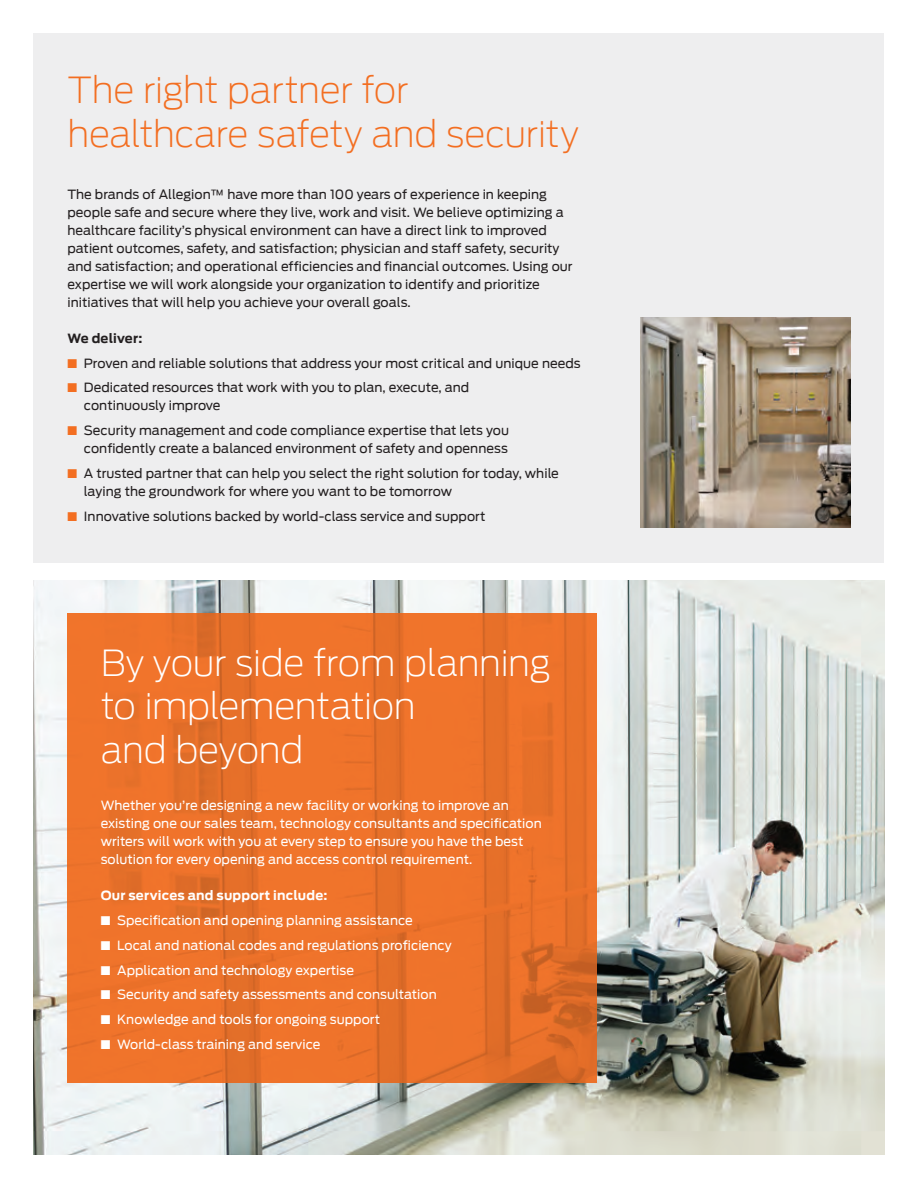
<style>
.page{position:relative;width:918px;height:1188px;background:#fff}
.page>*{position:absolute;margin:0;border:0;box-sizing:border-box;transform-origin:0 0}
.t1{font:200 36px/43.5px "Antenna";letter-spacing:-.01em;color:#fff}
.t2{font:200 36px/43.5px "Antenna";letter-spacing:-.01em;color:#f36e21}
.t3{font:12.75px/18px "Antenna";letter-spacing:.005em;color:#231f20}
.t4{font:12.75px/18px "Antenna";letter-spacing:.005em;color:#fff}
.t5{font:700 12.75px "Antenna";letter-spacing:.02em;color:#fff}
.t6{font:700 12.75px "Antenna";letter-spacing:.015em;color:#231f20}
.s1{color:#f36e21}
</style>
<div class="page">
<div style="left:34px;top:34px;width:850px;height:529px;background:#eeeeef"></div>
<img style="left:34px;top:580px;width:850px;height:574px">
<svg style="left:67px;top:613px;width:530px;height:470px;background:#ea712a"></svg>
<img style="left:640px;top:317px;width:211px;height:211px">
<h1 class="t2" style="left:67px;top:69px;width:513px">The right partner for healthcare safety and security</h1>
<p class="t3" style="left:67px;top:185px;width:507px">The brands of Allegion™ have more than 100 years of experience in keeping people safe and secure where they live, work and visit. We believe optimizing a healthcare facility’s physical environment can have a direct link to improved patient outcomes, safety, and satisfaction; physician and staff safety, security and satisfaction; and operational efficiencies and financial outcomes. Using our expertise we will work alongside your organization to identify and prioritize initiatives that will help you achieve your overall goals.</p>
<p class="t6" style="left:67px;top:331px;width:76px">We deliver:</p>
<p class="t3" style="left:67px;top:354px;width:515px"><span class="s1">■</span> Proven and reliable solutions that address your most critical and unique needs</p>
<p class="t3" style="left:84px;top:379px;width:387px;text-indent:-16px"><span class="s1">■</span> Dedicated resources that work with you to plan, execute, and continuously improve</p>
<p class="t3" style="left:67px;top:422px;width:443px;text-align:right"><span class="s1">■</span> Security management and code compliance expertise that lets you confidently create a balanced environment of safety and openness</p>
<p class="t3" style="left:84px;top:464px;width:477px;text-indent:-16px"><span class="s1">■</span> A trusted partner that can help you select the right solution for today, while laying the groundwork for where you want to be tomorrow</p>
<p class="t3" style="left:67px;top:507px;width:419px"><span class="s1">■</span> Innovative solutions backed by world-class service and support</p>
<h1 class="t1" style="left:101px;top:641px;width:451px">By your side from planning to implementation<br>and beyond</h1>
<p class="t4" style="left:101px;top:797px;width:443px">Whether you’re designing a new facility or working to improve an existing one our sales team, technology consultants and specification writers will work with you at every step to ensure you have the best solution for every opening and access control requirement.</p>
<p class="t5" style="left:101px;top:888px;width:228px">Our services and support include:</p>
<p class="t4" style="left:101px;top:911px;width:314px">■ Specification and opening planning assistance</p>
<p class="t4" style="left:101px;top:936px;width:353px">■ Local and national codes and regulations proficiency</p>
<p class="t4" style="left:101px;top:961px;width:255px">■ Application and technology expertise</p>
<p class="t4" style="left:101px;top:986px;width:338px">■ Security and safety assessments and consultation</p>
<p class="t4" style="left:101px;top:1010px;width:281px">■ Knowledge and tools for ongoing support</p>
<p class="t4" style="left:101px;top:1035px;width:221px">■ World-class training and service</p>
</div>
